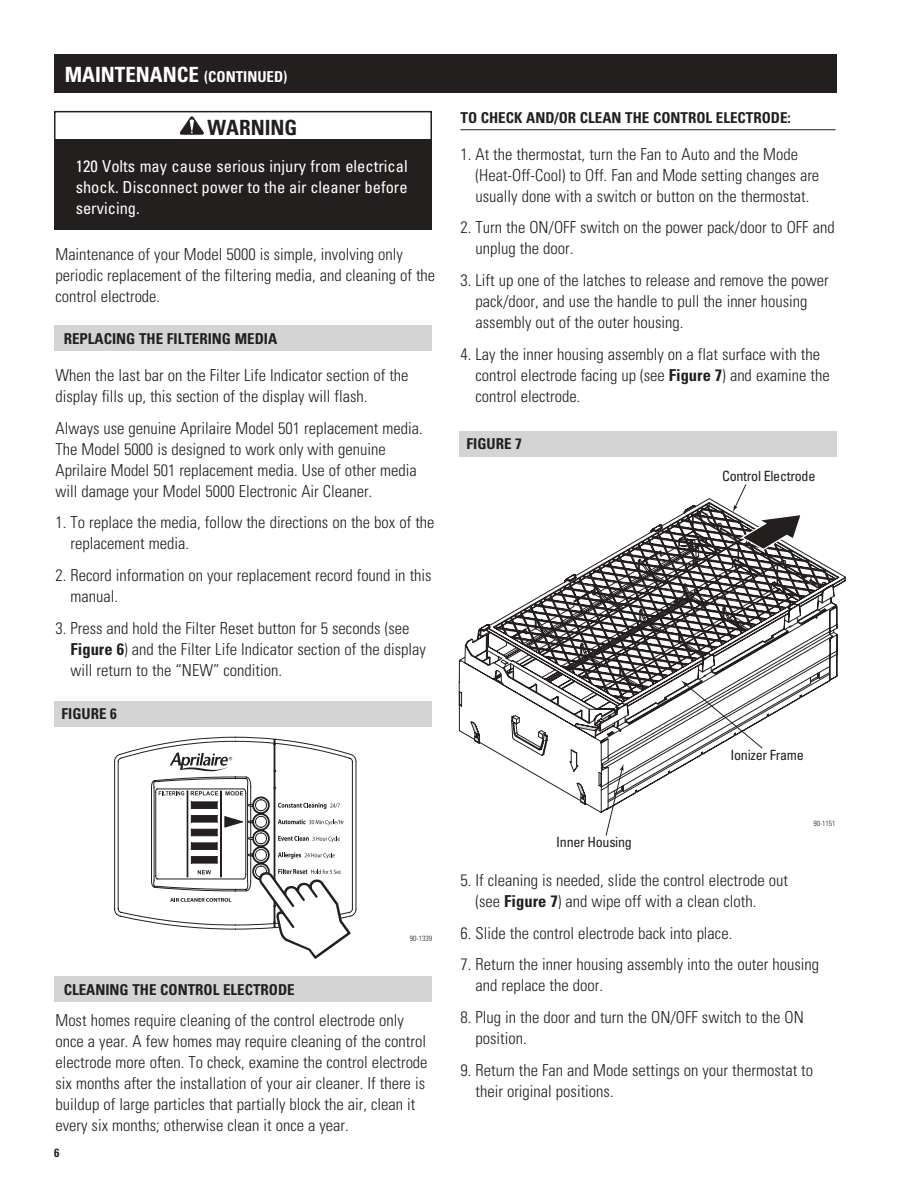
<style>
.page{position:relative;width:918px;height:1188px;background:#fff}
.page>*{position:absolute;margin:0;border:0;box-sizing:border-box;transform-origin:0 0}
.t1{font:700 condensed 21px "Univers";color:#fff}
.t2{font:700 condensed 21px "Univers";color:#241f1f}
.t3{font:300 condensed 16.5px/21px "Univers";color:#241f1f}
.t4{font:condensed 16.5px/21px "Univers";color:#fff;text-align:justify}
.t5{font:700 condensed 15px "Univers";color:#241f1f}
.t6{font:condensed 14.1px "Univers";letter-spacing:-.02em;color:#241f1f}
.t7{font:700 condensed 12px "Univers";color:#241f1f}
.t8{font:300 condensed 7.5px "Univers";color:#241f1f}
.s1{font-size:15px}
.s2{font-weight:700}
</style>
<div class="page">
<div style="left:54px;top:54px;width:783px;height:39px;background:#241f1f"></div>
<svg style="left:459px;top:621px;width:254px;height:192px"></svg>
<svg style="left:605px;top:764px;width:19px;height:72px"></svg>
<svg style="left:495px;top:484px;width:351px;height:265px"></svg>
<div style="left:54px;top:111px;width:378px;height:40px;border:2px solid #241f1f"></div>
<svg style="left:180px;top:117px;width:23px;height:17px"></svg>
<div style="left:54px;top:140px;width:378px;height:90px;background:#241f1f"></div>
<hr style="left:460px;top:129px;width:376px;height:1px;background:#241f1f">
<div style="left:54px;top:326px;width:378px;height:25px;background:#d5d4d5"></div>
<div style="left:54px;top:701px;width:378px;height:25px;background:#d5d4d5"></div>
<div style="left:459px;top:431px;width:378px;height:25px;background:#d5d4d5"></div>
<div style="left:54px;top:976px;width:378px;height:26px;background:#d5d4d5"></div>
<svg style="left:114px;top:737px;width:153px;height:187px"></svg>
<svg style="left:159px;top:738px;width:197px;height:221px"></svg>
<p class="t1" style="left:65px;top:66px;width:224px">MAINTENANCE <span class="s1">(CONTINUED)</span></p>
<p class="t2" style="left:208px;top:120px;width:91px">WARNING</p>
<p class="t4" style="left:76px;top:157px;width:333px">120 Volts may cause serious injury from electrical shock. Disconnect power to the air cleaner before servicing.</p>
<p class="t3" style="left:56px;top:246px;width:381px">Maintenance of your Model 5000 is simple, involving only periodic replacement of the filtering media, and cleaning of the control electrode.</p>
<p class="t5" style="left:64px;top:333px;width:215px">REPLACING THE FILTERING MEDIA</p>
<p class="t3" style="left:56px;top:366px;width:355px">When the last bar on the Filter Life Indicator section of the display fills up, this section of the display will flash.</p>
<p class="t3" style="left:56px;top:419px;width:369px">Always use genuine Aprilaire Model 501 replacement media.<br>The Model 5000 is designed to work only with genuine Aprilaire Model 501 replacement media. Use of other media will damage your Model 5000 Electronic Air Cleaner.</p>
<p class="t3" style="left:71px;top:514px;width:366px;text-indent:-15px">1. To replace the media, follow the directions on the box of the replacement media.</p>
<p class="t3" style="left:71px;top:566px;width:363px;text-indent:-15px">2. Record information on your replacement record found in this manual.</p>
<p class="t3" style="left:71px;top:619px;width:357px;text-indent:-15px">3. Press and hold the Filter Reset button for 5 seconds (see<br><span class="s2">Figure 6</span>) and the Filter Life Indicator section of the display will return to the “NEW” condition.</p>
<p class="t5" style="left:62px;top:708px;width:57px">FIGURE 6</p>
<p class="t5" style="left:64px;top:984px;width:233px">CLEANING THE CONTROL ELECTRODE</p>
<p class="t8" style="left:410px;top:936px;width:24px">90-1339</p>
<p class="t3" style="left:56px;top:1012px;width:374px">Most homes require cleaning of the control electrode only once a year. A few homes may require cleaning of the control electrode more often. To check, examine the control electrode six months after the installation of your air cleaner. If there is buildup of large particles that partially block the air, clean it every six months; otherwise clean it once a year.</p>
<p class="t7" style="left:54px;top:1148px;width:7px">6</p>
<p class="t5" style="left:460px;top:113px;width:332px">TO CHECK AND/OR CLEAN THE CONTROL ELECTRODE:</p>
<p class="t3" style="left:476px;top:145px;width:345px;text-indent:-15px">1. At the thermostat, turn the Fan to Auto and the Mode (Heat-Off-Cool) to Off. Fan and Mode setting changes are usually done with a switch or button on the thermostat.</p>
<p class="t3" style="left:476px;top:219px;width:361px;text-indent:-15px">2. Turn the ON/OFF switch on the power pack/door to OFF and unplug the door.</p>
<p class="t3" style="left:476px;top:272px;width:355px;text-indent:-15px">3. Lift up one of the latches to release and remove the power pack/door, and use the handle to pull the inner housing assembly out of the outer housing.</p>
<p class="t3" style="left:476px;top:345px;width:356px;text-indent:-15px">4. Lay the inner housing assembly on a flat surface with the control electrode facing up (see <span class="s2">Figure 7</span>) and examine the control electrode.</p>
<p class="t5" style="left:467px;top:438px;width:57px">FIGURE 7</p>
<p class="t6" style="left:722px;top:471px;width:95px">Control Electrode</p>
<p class="t6" style="left:556px;top:837px;width:77px">Inner Housing</p>
<p class="t6" style="left:731px;top:750px;width:75px">Ionizer Frame</p>
<p class="t8" style="left:813px;top:820px;width:24px">90-1151</p>
<p class="t3" style="left:476px;top:871px;width:314px;text-indent:-15px">5. If cleaning is needed, slide the control electrode out (see <span class="s2">Figure 7</span>) and wipe off with a clean cloth.</p>
<p class="t3" style="left:461px;top:924px;width:273px">6. Slide the control electrode back into place.</p>
<p class="t3" style="left:476px;top:956px;width:345px;text-indent:-15px">7. Return the inner housing assembly into the outer housing and replace the door.</p>
<p class="t3" style="left:476px;top:1008px;width:330px;text-indent:-15px">8. Plug in the door and turn the ON/OFF switch to the ON position.</p>
<p class="t3" style="left:476px;top:1061px;width:339px;text-indent:-15px">9. Return the Fan and Mode settings on your thermostat to their original positions.</p>
</div>
